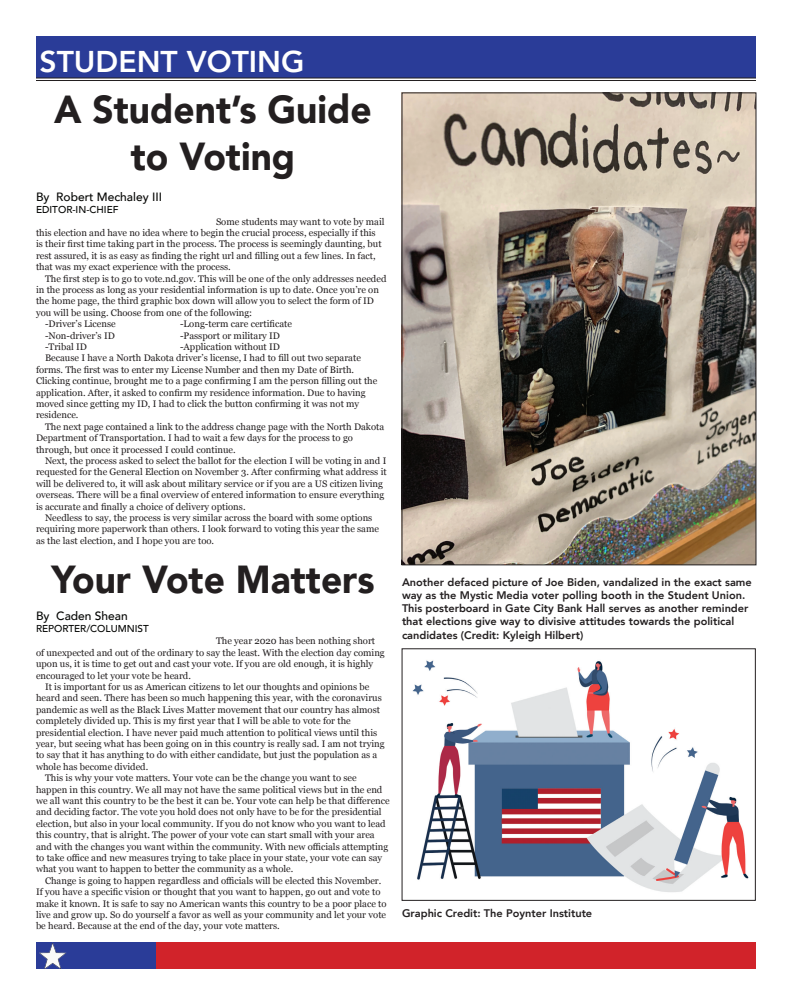
<style>
.page{position:relative;width:792px;height:1008px;background:#fff}
.page>*{position:absolute;margin:0;border:0;box-sizing:border-box;transform-origin:0 0}
.t1{font:900 39px/46.8px "Avenir";color:#231f20;text-align:center;scale:.95 1}
.t2{font:800 30px "Avenir";color:#fff}
.t3{font:500 12px "Avenir";color:#040503}
.t4{font:800 11px/13.2px "Avenir";color:#231f20}
.t5{font:500 10px "Avenir";color:#040503}
.t6{font:9.5px/11.4px "Georgia";color:#231f20}
</style>
<div class="page">
<div style="left:36px;top:36px;width:720px;height:42px;background:#2a3c98"></div>
<hr style="left:36px;top:78px;width:720px;height:1px;background:#231f20">
<hr style="left:36px;top:80px;width:720px;height:1px;background:#231f20">
<img style="left:412px;top:660px;width:337px;height:232px">
<img style="left:404px;top:95px;width:350px;height:468px">
<div style="left:36px;top:942px;width:120px;height:27px;background:#2a3c98"></div>
<div style="left:156px;top:942px;width:600px;height:27px;background:#d1232a"></div>
<img style="left:39px;top:943px;width:27px;height:26px">
<p class="t2" style="left:40px;top:38px;width:266px">STUDENT VOTING</p>
<p class="t1" style="left:54px;top:85px;width:336px">A Student’s Guide to Voting</p>
<p class="t6" style="left:36px;top:215px;width:350px;text-indent:180px">Some students may want to vote by mail this election and have no idea where to begin the crucial process, especially if this is their first time taking part in the process. The process is seemingly daunting, but rest assured, it is as easy as finding the right url and filling out a few lines. In fact, that was my exact experience with the process.</p>
<p class="t6" style="left:36px;top:272px;width:352px;text-indent:9px">The first step is to go to vote.nd.gov. This will be one of the only addresses needed in the process as long as your residential information is up to date. Once you’re on the home page, the third graphic box down will allow you to select the form of ID you will be using. Choose from one of the following:</p>
<p class="t6" style="left:45px;top:318px;width:72px">-Driver’s License</p>
<p class="t6" style="left:180px;top:318px;width:114px">-Long-term care certificate</p>
<p class="t6" style="left:45px;top:329px;width:71px">-Non-driver’s ID</p>
<p class="t6" style="left:180px;top:329px;width:102px">-Passport or military ID</p>
<p class="t6" style="left:45px;top:341px;width:44px">-Tribal ID</p>
<p class="t6" style="left:180px;top:341px;width:102px">-Application without ID</p>
<p class="t6" style="left:36px;top:352px;width:343px;text-indent:9px">Because I have a North Dakota driver’s license, I had to fill out two separate forms. The first was to enter my License Number and then my Date of Birth.<br>Clicking continue, brought me to a page confirming I am the person filling out the application. After, it asked to confirm my residence information. Due to having moved since getting my ID, I had to click the button confirming it was not my residence.</p>
<p class="t6" style="left:36px;top:420px;width:350px;text-indent:9px">The next page contained a link to the address change page with the North Dakota<br>Department of Transportation. I had to wait a few days for the process to go through, but once it processed I could continue.</p>
<p class="t6" style="left:36px;top:455px;width:352px;text-indent:9px">Next, the process asked to select the ballot for the election I will be voting in and I requested for the General Election on November 3. After confirming what address it will be delivered to, it will ask about military service or if you are a US citizen living overseas. There will be a final overview of entered information to ensure everything is accurate and finally a choice of delivery options.</p>
<p class="t6" style="left:36px;top:512px;width:345px;text-indent:9px">Needless to say, the process is very similar across the board with some options requiring more paperwork than others. I look forward to voting this year the same as the last election, and I hope you are too.</p>
<p class="t3" style="left:36px;top:186px;width:128px">By Robert Mechaley III</p>
<p class="t5" style="left:36px;top:201px;width:84px">EDITOR-IN-CHIEF</p>
<p class="t1" style="left:52px;top:555px;width:342px">Your Vote Matters</p>
<p class="t3" style="left:36px;top:605px;width:93px">By Caden Shean</p>
<p class="t5" style="left:36px;top:620px;width:114px">REPORTER/COLUMNIST</p>
<p class="t6" style="left:36px;top:635px;width:350px;text-indent:180px">The year 2020 has been nothing short of unexpected and out of the ordinary to say the least. With the election day coming upon us, it is time to get out and cast your vote. If you are old enough, it is highly encouraged to let your vote be heard.</p>
<p class="t6" style="left:36px;top:681px;width:350px;text-indent:9px">It is important for us as American citizens to let our thoughts and opinions be heard and seen. There has been so much happening this year, with the coronavirus pandemic as well as the Black Lives Matter movement that our country has almost completely divided up. This is my first year that I will be able to vote for the presidential election. I have never paid much attention to political views until this year, but seeing what has been going on in this country is really sad. I am not trying to say that it has anything to do with either candidate, but just the population as a whole has become divided.</p>
<p class="t6" style="left:36px;top:772px;width:355px;text-indent:9px">This is why your vote matters. Your vote can be the change you want to see happen in this country. We all may not have the same political views but in the end we all want this country to be the best it can be. Your vote can help be that difference and deciding factor. The vote you hold does not only have to be for the presidential election, but also in your local community. If you do not know who you want to lead this country, that is alright. The power of your vote can start small with your area and with the changes you want within the community. With new officials attempting to take office and new measures trying to take place in your state, your vote can say what you want to happen to better the community as a whole.</p>
<p class="t6" style="left:36px;top:874px;width:352px;text-indent:9px">Change is going to happen regardless and officials will be elected this November.<br>If you have a specific vision or thought that you want to happen, go out and vote to make it known. It is safe to say no American wants this country to be a poor place to live and grow up. So do yourself a favor as well as your community and let your vote be heard. Because at the end of the day, your vote matters.</p>
<p class="t4" style="left:402px;top:575px;width:351px">Another defaced picture of Joe Biden, vandalized in the exact same way as the Mystic Media voter polling booth in the Student Union.<br>This posterboard in Gate City Bank Hall serves as another reminder that elections give way to divisive attitudes towards the political candidates (Credit: Kyleigh Hilbert)</p>
<p class="t4" style="left:402px;top:907px;width:192px">Graphic Credit: The Poynter Institute</p>
</div>
